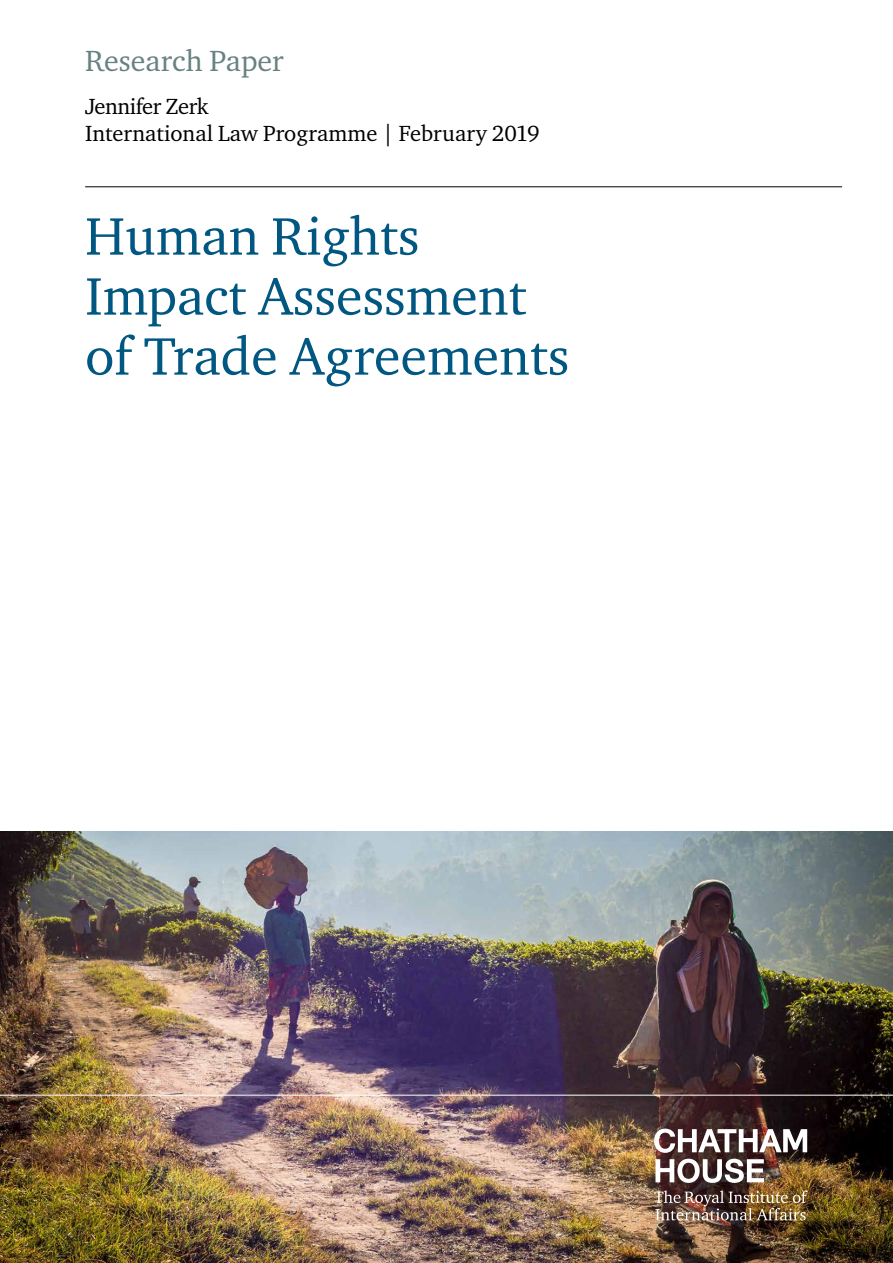
<style>
.page{position:relative;width:893px;height:1263px;background:#fff}
.page>*{position:absolute;margin:0;border:0;box-sizing:border-box;transform-origin:0 0}
.t1{font:54px/60px "Charter ITC";color:#005781}
.t2{font:30px "Charter ITC";color:#688181}
.t3{font:22.5px/27px "Charter ITC";color:#000}
</style>
<div class="page">
<img style="left:0;top:831px;width:893px;height:432px">
<hr style="left:85px;top:186px;width:757px;height:1px;background:#000">
<svg style="left:654px;top:1128px;width:153px;height:25px"></svg>
<svg style="left:655px;top:1159px;width:109px;height:24px"></svg>
<img style="left:654px;top:1190px;width:153px;height:30px">
<hr style="left:0;top:1095px;width:893px;height:1px;background:#fff">
<h2 class="t2" style="left:85px;top:42px;width:200px">Research Paper</h2>
<p class="t3" style="left:85px;top:92px;width:456px">Jennifer Zerk<br>International Law Programme | February 2019</p>
<h1 class="t1" style="left:85px;top:205px;width:486px">Human Rights<br>Impact Assessment of Trade Agreements</h1>
</div>
